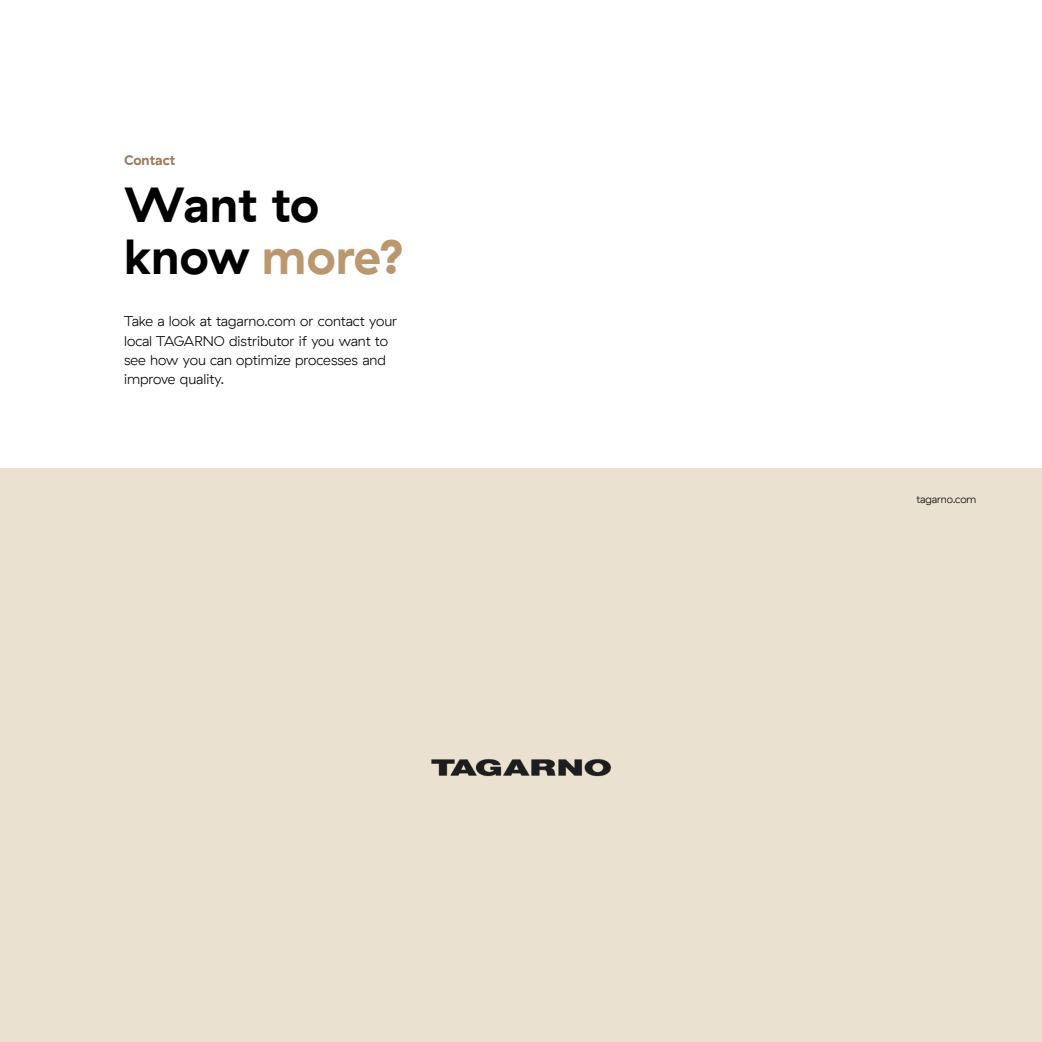
<style>
.page{position:relative;width:1042px;height:1042px;background:#fff}
.page>*{position:absolute;margin:0;border:0;box-sizing:border-box;transform-origin:0 0}
.t1{font:700 49px/52.5px "GT Haptik";color:#000}
.t2{font:300 14px/19.2px "GT Haptik";color:#000}
.t3{font:700 14px "GT Haptik";color:#997c5c}
.t4{font:300 10.5px "GT Haptik";color:#000}
.s1{color:#bb976f}
</style>
<div class="page">
<div style="left:0;top:468px;width:1042px;height:574px;background:#ebe1d0"></div>
<img style="left:431px;top:759px;width:179px;height:18px">
<p class="t3" style="left:124px;top:152px;width:53px">Contact</p>
<h1 class="t1" style="left:124px;top:178px;width:283px">Want to know <span class="s1">more?</span></h1>
<p class="t2" style="left:124px;top:312px;width:275px">Take a look at tagarno.com or contact your local TAGARNO distributor if you want to see how you can optimize processes and improve quality.</p>
<p class="t4" style="left:916px;top:493px;width:61px">tagarno.com</p>
</div>
